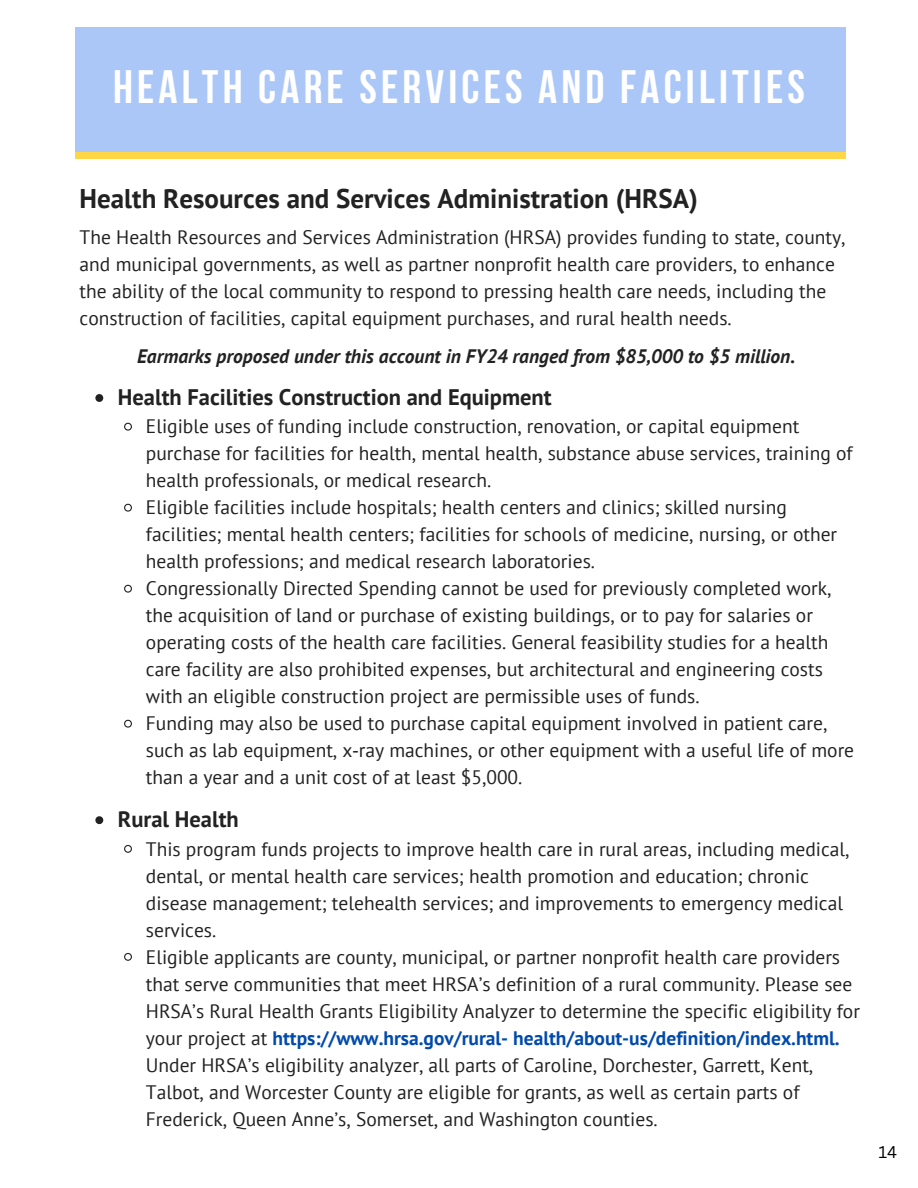
<style>
.page{position:relative;width:918px;height:1188px;background:#fff}
.page>*{position:absolute;margin:0;border:0;box-sizing:border-box;transform-origin:0 0}
.t1{font:700 46.65px "Bebas Neue";letter-spacing:.09em;color:#fff}
.t2{font:700 27px "PT Sans";color:#222}
.t3{font:700 22.5px "PT Sans";color:#222}
.t4{font:19.5px/27px "PT Sans";color:#222}
.t5{font:italic 700 19.5px "PT Sans";color:#222}
.t6{font:16.5px "Canva Sans";color:#000}
.s1{font-family:"Noto Sans"}
.s2{font-weight:700;color:#004aad}
</style>
<div class="page">
<div style="left:68px;top:27px;width:779px;height:133px;background:#abc7f8"></div>
<svg style="left:68px;top:152px;width:779px;height:8px;fill:#ffd645"></svg>
<svg style="left:95px;top:394px;width:8px;height:8px"></svg>
<svg style="left:124px;top:422px;width:8px;height:9px"></svg>
<svg style="left:124px;top:503px;width:8px;height:9px"></svg>
<svg style="left:124px;top:584px;width:8px;height:9px"></svg>
<svg style="left:124px;top:719px;width:8px;height:9px"></svg>
<svg style="left:95px;top:816px;width:8px;height:8px"></svg>
<svg style="left:124px;top:845px;width:8px;height:8px"></svg>
<svg style="left:124px;top:953px;width:8px;height:8px"></svg>
<h1 class="t1" style="left:113px;top:68px;width:693px">HEALTH CARE SERVICES AND FACILITIES</h1>
<h2 class="t2" style="left:80px;top:180px;width:620px">Health Resources and Services Administration (HRSA)</h2>
<p class="t4" style="left:80px;top:223px;width:767px">The Health Resources and Services Administration (HRSA) provides funding to state, county, and municipal governments, as well as partner nonprofit health care providers, to enhance the ability of the local community to respond to pressing health care needs, including the construction of facilities, capital equipment purchases, and rural health needs.</p>
<p class="t5" style="left:137px;top:343px;width:660px">Earmarks proposed under this account in FY24 ranged from $85,000 to $5 million.</p>
<p class="t3" style="left:118px;top:382px;width:435px">Health Facilities Construction and Equipment</p>
<p class="t4" style="left:146px;top:413px;width:710px">Eligible uses of funding include construction, renovation, or capital equipment purchase for facilities for health, mental health, substance abuse services, training of health professionals, or medical research.<br>Eligible facilities include hospitals; health centers and clinics; skilled nursing facilities; mental health centers; facilities for schools of medicine, nursing, or other health professions; and medical research laboratories.<br>Congressionally Directed Spending cannot be used for previously completed work, the acquisition of land or purchase of existing buildings, or to pay for salaries or operating costs of the health care facilities. General feasibility studies for a health care facility are also prohibited expenses, but architectural and engineering costs with an eligible construction project are permissible uses of funds.<br>Funding may also be used to purchase capital equipment involved in patient care, such as lab equipment, x<span class="s1">‐</span>ray machines, or other equipment with a useful life of more than a year and a unit cost of at least $5,000.</p>
<p class="t3" style="left:118px;top:805px;width:122px">Rural Health</p>
<p class="t4" style="left:146px;top:835px;width:716px">This program funds projects to improve health care in rural areas, including medical, dental, or mental health care services; health promotion and education; chronic disease management; telehealth services; and improvements to emergency medical services.<br>Eligible applicants are county, municipal, or partner nonprofit health care providers that serve communities that meet HRSA’s definition of a rural community. Please see HRSA’s Rural Health Grants Eligibility Analyzer to determine the specific eligibility for your project at <span class="s2">https://www.hrsa.gov/rural- health/about-us/definition/index.html.<br></span>Under HRSA’s eligibility analyzer, all parts of Caroline, Dorchester, Garrett, Kent, Talbot, and Worcester County are eligible for grants, as well as certain parts of Frederick, Queen Anne’s, Somerset, and Washington counties.</p>
<p class="t6" style="left:878px;top:1140px;width:20px">14</p>
</div>
